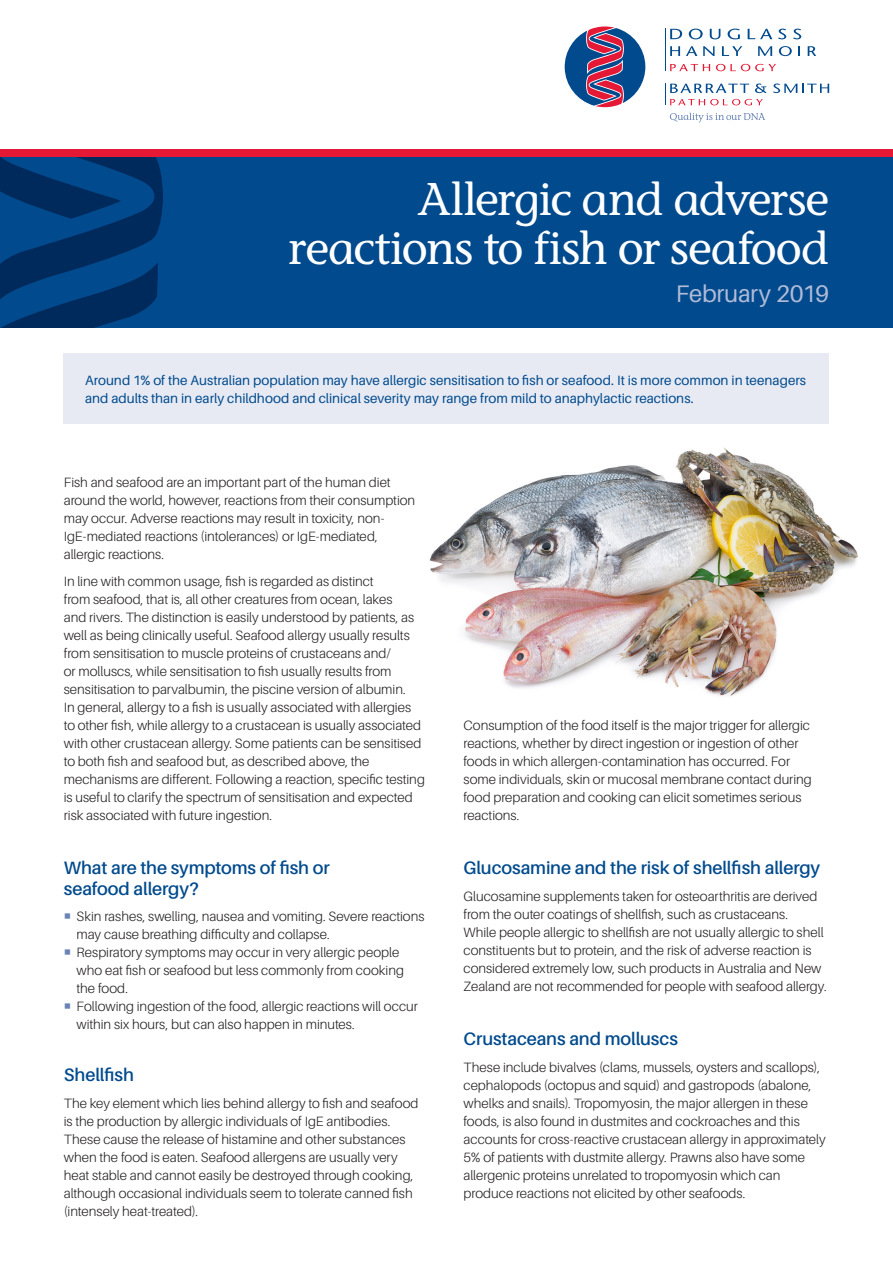
<style>
.page{position:relative;width:893px;height:1263px;background:#fff}
.page>*{position:absolute;margin:0;border:0;box-sizing:border-box;transform-origin:0 0}
.t1{font:500 48px "Stone Informal EF";letter-spacing:-.035em;color:#fff}
.Sub-Heading{font:24px "Aileron";letter-spacing:-.01em;color:#b0bbd8}
.Sub-Heading-2{font:600 18px/21px "Aileron";letter-spacing:-.01em;color:#004a8d}
.Main_Body{font:300 13.5px/18px "Aileron";color:#231f20}
.Intro_points{font:13.5px/18px "Aileron";color:#004a8d}
.s1{color:#6983b5}
</style>
<div class="page">
<div style="left:0;top:149px;width:893px;height:8px;background:#e51836"></div>
<svg style="left:670px;top:113px;width:95px;height:9px"></svg>
<hr style="left:665px;top:29px;width:1px;height:42px;background:#004a8d">
<svg style="left:670px;top:29px;width:12px;height:10px"></svg>
<svg style="left:689px;top:29px;width:14px;height:10px"></svg>
<svg style="left:710px;top:29px;width:10px;height:10px"></svg>
<svg style="left:728px;top:29px;width:12px;height:10px"></svg>
<svg style="left:748px;top:29px;width:24px;height:10px"></svg>
<svg style="left:778px;top:29px;width:8px;height:10px"></svg>
<svg style="left:793px;top:29px;width:8px;height:10px"></svg>
<svg style="left:670px;top:64px;width:40px;height:7px"></svg>
<svg style="left:716px;top:64px;width:60px;height:7px"></svg>
<svg style="left:670px;top:46px;width:10px;height:10px"></svg>
<svg style="left:686px;top:46px;width:11px;height:10px"></svg>
<svg style="left:703px;top:46px;width:11px;height:10px"></svg>
<svg style="left:722px;top:46px;width:20px;height:10px"></svg>
<svg style="left:758px;top:46px;width:14px;height:10px"></svg>
<svg style="left:779px;top:46px;width:13px;height:10px"></svg>
<svg style="left:798px;top:46px;width:2px;height:10px"></svg>
<svg style="left:808px;top:46px;width:8px;height:10px"></svg>
<svg style="left:773px;top:83px;width:56px;height:10px"></svg>
<svg style="left:665px;top:83px;width:102px;height:22px"></svg>
<svg style="left:564px;top:26px;width:82px;height:81px"></svg>
<div style="left:0;top:157px;width:893px;height:170px;background:#004a8d"></div>
<svg style="left:0;top:157px;width:163px;height:170px"></svg>
<img style="left:429px;top:447px;width:429px;height:249px">
<div style="left:64px;top:353px;width:765px;height:71px;background:#e7eaf3"></div>
<p class="t1" style="left:418px;top:171px;width:412px">Allergic and adverse</p>
<p class="t1" style="left:288px;top:221px;width:543px">reactions to fish or seafood</p>
<p class="Sub-Heading" style="left:676px;top:281px;width:155px">February 2019</p>
<p class="Intro_points" style="left:85px;top:371px;width:723px">Around 1% of the Australian population may have allergic sensitisation to fish or seafood. It is more common in teenagers and adults than in early childhood and clinical severity may range from mild to anaphylactic reactions.</p>
<p class="Main_Body" style="left:64px;top:473px;width:353px">Fish and seafood are an important part of the human diet around the world, however, reactions from their consumption may occur. Adverse reactions may result in toxicity, non-IgE-mediated reactions (intolerances) or IgE-mediated, allergic reactions.</p>
<p class="Main_Body" style="left:64px;top:572px;width:363px">In line with common usage, fish is regarded as distinct<br>from seafood, that is, all other creatures from ocean, lakes<br>and rivers. The distinction is easily understood by patients, as well as being clinically useful. Seafood allergy usually results from sensitisation to muscle proteins of crustaceans and/<br>or molluscs, while sensitisation to fish usually results from sensitisation to parvalbumin, the piscine version of albumin.<br>In general, allergy to a fish is usually associated with allergies to other fish, while allergy to a crustacean is usually associated with other crustacean allergy. Some patients can be sensitised to both fish and seafood but, as described above, the mechanisms are different. Following a reaction, specific testing is useful to clarify the spectrum of sensitisation and expected risk associated with future ingestion.</p>
<p class="Sub-Heading-2" style="left:64px;top:857px;width:268px">What are the symptoms of fish or seafood allergy?</p>
<p class="Main_Body" style="left:77px;top:908px;width:349px;text-indent:-13px"><span class="s1">○</span> Skin rashes, swelling, nausea and vomiting. Severe reactions may cause breathing difficulty and collapse.</p>
<p class="Main_Body" style="left:77px;top:944px;width:329px;text-indent:-13px"><span class="s1">○</span> Respiratory symptoms may occur in very allergic people who eat fish or seafood but less commonly from cooking the food.</p>
<p class="Main_Body" style="left:77px;top:998px;width:343px;text-indent:-13px"><span class="s1">○</span> Following ingestion of the food, allergic reactions will occur within six hours, but can also happen in minutes.</p>
<p class="Sub-Heading-2" style="left:64px;top:1064px;width:72px">Shellfish</p>
<p class="Main_Body" style="left:64px;top:1094px;width:356px">The key element which lies behind allergy to fish and seafood is the production by allergic individuals of IgE antibodies.<br>These cause the release of histamine and other substances when the food is eaten. Seafood allergens are usually very heat stable and cannot easily be destroyed through cooking, although occasional individuals seem to tolerate canned fish (intensely heat-treated).</p>
<p class="Main_Body" style="left:463px;top:716px;width:350px">Consumption of the food itself is the major trigger for allergic reactions, whether by direct ingestion or ingestion of other foods in which allergen-contamination has occurred. For some individuals, skin or mucosal membrane contact during food preparation and cooking can elicit sometimes serious reactions.</p>
<p class="Sub-Heading-2" style="left:463px;top:857px;width:358px">Glucosamine and the risk of shellfish allergy</p>
<p class="Main_Body" style="left:463px;top:887px;width:365px">Glucosamine supplements taken for osteoarthritis are derived from the outer coatings of shellfish, such as crustaceans.<br>While people allergic to shellfish are not usually allergic to shell constituents but to protein, and the risk of adverse reaction is considered extremely low, such products in Australia and New Zealand are not recommended for people with seafood allergy.</p>
<p class="Sub-Heading-2" style="left:463px;top:1028px;width:216px">Crustaceans and molluscs</p>
<p class="Main_Body" style="left:463px;top:1058px;width:364px">These include bivalves (clams, mussels, oysters and scallops), cephalopods (octopus and squid) and gastropods (abalone, whelks and snails). Tropomyosin, the major allergen in these foods, is also found in dustmites and cockroaches and this accounts for cross-reactive crustacean allergy in approximately 5% of patients with dustmite allergy. Prawns also have some allergenic proteins unrelated to tropomyosin which can produce reactions not elicited by other seafoods.</p>
</div>
